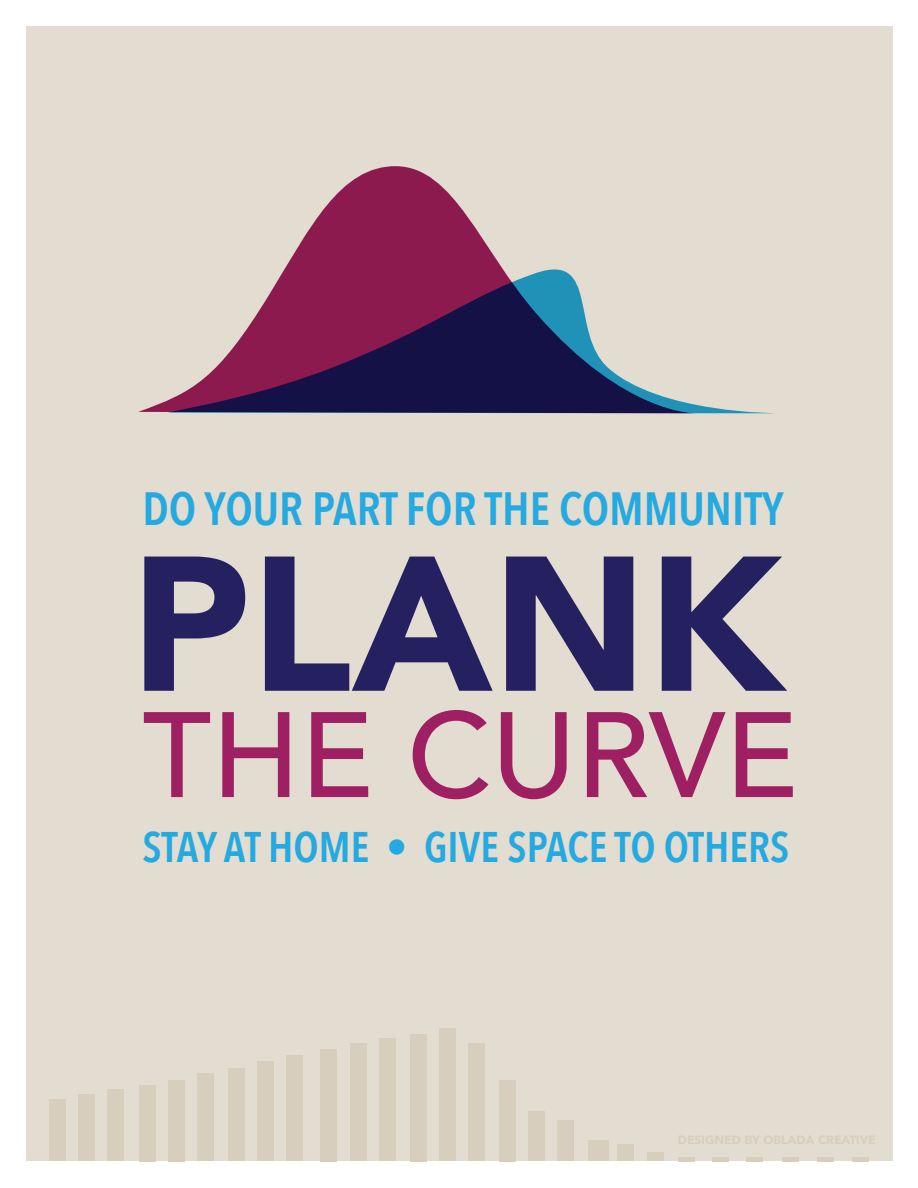
<style>
.page{position:relative;width:918px;height:1188px;background:#fff}
.page>*{position:absolute;margin:0;border:0;box-sizing:border-box;transform-origin:0 0}
.t1{font:900 189.6px "Avenir";color:#252161}
.t2{font:500 120px "Avenir";color:#9e1f62}
.t3{font:600 46.5px "Avenir Next Condensed";color:#24aae1}
.t4{font:600 42.75px "Avenir Next Condensed";color:#24aae1}
</style>
<div class="page">
<div style="left:26px;top:27px;width:867px;height:1134px;background:#e3dcd0"></div>
<svg style="left:138px;top:166px;width:365px;height:246px"></svg>
<svg style="left:167px;top:269px;width:601px;height:144px"></svg>
<div style="left:49px;top:1099px;width:17px;height:62px;background:#d8cebe"></div>
<div style="left:78px;top:1095px;width:17px;height:66px;background:#d8cebe"></div>
<div style="left:108px;top:1090px;width:16px;height:71px;background:#d8cebe"></div>
<div style="left:139px;top:1085px;width:17px;height:76px;background:#d8cebe"></div>
<div style="left:168px;top:1080px;width:17px;height:81px;background:#d8cebe"></div>
<div style="left:197px;top:1073px;width:17px;height:88px;background:#d8cebe"></div>
<div style="left:228px;top:1068px;width:17px;height:93px;background:#d8cebe"></div>
<div style="left:257px;top:1062px;width:17px;height:99px;background:#d8cebe"></div>
<div style="left:286px;top:1056px;width:17px;height:105px;background:#d8cebe"></div>
<div style="left:321px;top:1049px;width:16px;height:112px;background:#d8cebe"></div>
<div style="left:350px;top:1043px;width:16px;height:118px;background:#d8cebe"></div>
<div style="left:379px;top:1038px;width:17px;height:123px;background:#d8cebe"></div>
<div style="left:410px;top:1034px;width:17px;height:127px;background:#d8cebe"></div>
<div style="left:439px;top:1029px;width:17px;height:132px;background:#d8cebe"></div>
<div style="left:468px;top:1043px;width:17px;height:118px;background:#d8cebe"></div>
<div style="left:499px;top:1080px;width:17px;height:81px;background:#d8cebe"></div>
<div style="left:528px;top:1111px;width:17px;height:50px;background:#d8cebe"></div>
<div style="left:557px;top:1121px;width:17px;height:40px;background:#d8cebe"></div>
<div style="left:588px;top:1141px;width:21px;height:20px;background:#d8cebe"></div>
<div style="left:618px;top:1144px;width:16px;height:17px;background:#d8cebe"></div>
<div style="left:647px;top:1153px;width:16px;height:8px;background:#d8cebe"></div>
<hr style="left:678px;top:1157px;width:17px;height:4px;background:#d8cebe">
<hr style="left:712px;top:1157px;width:17px;height:4px;background:#d8cebe">
<hr style="left:746px;top:1157px;width:17px;height:4px;background:#d8cebe">
<hr style="left:783px;top:1157px;width:16px;height:4px;background:#d8cebe">
<hr style="left:817px;top:1157px;width:17px;height:4px;background:#d8cebe">
<hr style="left:852px;top:1157px;width:17px;height:4px;background:#d8cebe">
<p class="t3" style="left:143px;top:469px;width:643px">DO YOUR PART FOR THE COMMUNITY</p>
<p class="t1" style="left:131px;top:462px;width:655px">PLANK</p>
<p class="t2" style="left:143px;top:652px;width:657px">THE CURVE</p>
<p class="t4" style="left:143px;top:810px;width:648px">STAY AT HOME • GIVE SPACE TO OTHERS</p>
</div>
